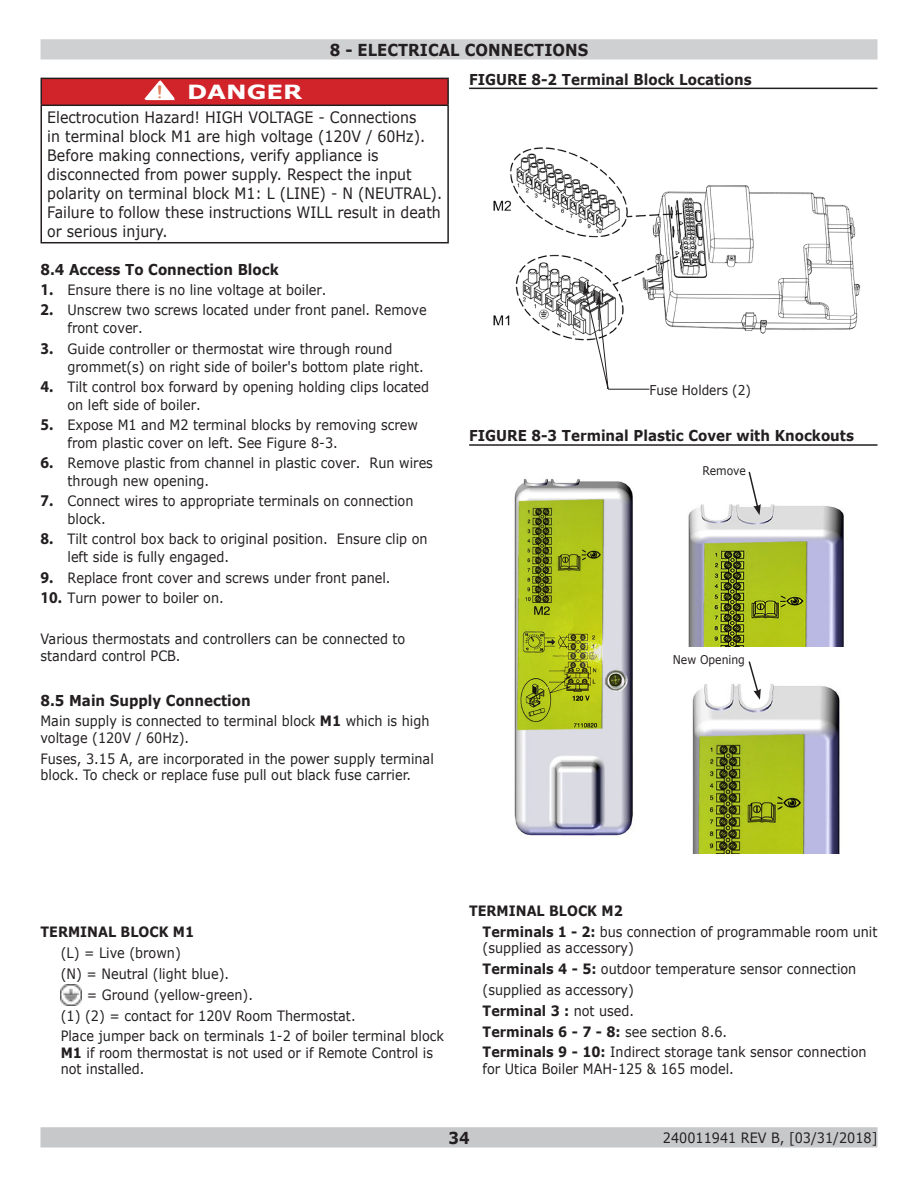
<style>
.page{position:relative;width:918px;height:1188px;background:#fff}
.page>*{position:absolute;margin:0;border:0;box-sizing:border-box;transform-origin:0 0}
.Body_text{font:700 21px "Courier New";color:#de815c;scale:.9 1}
.t1{font:700 19.5px "Verdana";color:#fff;scale:1.25 1}
.t2{font:700 16.5px "Verdana";color:#231f20;scale:.9 1}
.Warning_text{font:15.75px/18.9px "Verdana";color:#231f20;scale:.9 1}
.figure_caption{font:700 15px "Verdana";color:#231f20;scale:.9 1}
.Paragraph_Style_3{font:700 15px "Verdana";color:#231f20;scale:.9 1}
.t3{font:14.25px/18px "Verdana";color:#231f20;scale:.9 1}
.t4{font:700 14.25px "Verdana";color:#231f20;scale:.9 1}
.t5{font:13.5px "Verdana";color:#231f20;scale:.9 1}
.figure_text{font:12px "Verdana";color:#231f20;scale:.9 1}
.s1{font-family:"Myriad Pro";font-weight:700;font-size:16.5px}
.s2{font-weight:700}
.s3{font-weight:400}
</style>
<div class="page">
<div style="left:41px;top:1128px;width:836px;height:19px;background:#c7c8ca"></div>
<div style="left:40px;top:1127px;width:838px;height:21px;border:2px solid #c7c8ca"></div>
<div style="left:41px;top:40px;width:836px;height:19px;background:#cfd0d2"></div>
<div style="left:40px;top:39px;width:838px;height:20px;border:2px solid #cfd0d2"></div>
<img style="left:61px;top:985px;width:21px;height:21px">
<img style="left:493px;top:147px;width:368px;height:194px">
<hr style="left:469px;top:88px;width:409px;height:1px;background:#231f20">
<hr style="left:608px;top:389px;width:41px;height:1px;background:#231f20">
<svg style="left:583px;top:285px;width:27px;height:105px"></svg>
<div style="left:41px;top:78px;width:407px;height:27px;background:#d1232a"></div>
<hr style="left:40px;top:78px;width:409px;height:1px;background:#231f20">
<hr style="left:40px;top:79px;width:2px;height:26px;background:#231f20">
<hr style="left:447px;top:79px;width:2px;height:26px;background:#231f20">
<hr style="left:40px;top:105px;width:409px;height:1px;background:#231f20">
<hr style="left:40px;top:106px;width:2px;height:136px;background:#231f20">
<hr style="left:447px;top:106px;width:2px;height:136px;background:#231f20">
<hr style="left:40px;top:242px;width:409px;height:1px;background:#231f20">
<svg style="left:142px;top:79px;width:34px;height:26px"></svg>
<hr style="left:469px;top:444px;width:409px;height:2px;background:#231f20">
<img style="left:514px;top:479px;width:119px;height:357px">
<img style="left:692px;top:684px;width:148px;height:170px">
<img style="left:688px;top:504px;width:156px;height:143px">
<svg style="left:747px;top:471px;width:14px;height:44px"></svg>
<svg style="left:747px;top:661px;width:14px;height:39px"></svg>
<p class="t2" style="left:330px;top:38px;width:289px">8 - ELECTRICAL CONNECTIONS</p>
<p class="Body_text" style="left:154px;top:79px;width:14px">!</p>
<p class="t1" style="left:187px;top:78px;width:94px">DANGER</p>
<p class="Warning_text" style="left:47px;top:108px;width:440px">Electrocution Hazard! HIGH VOLTAGE - Connections<br>in terminal block M1 are high voltage (120V / 60Hz).<br>Before making connections, verify appliance is disconnected from power supply. Respect the input polarity on terminal block M1: L (LINE) - N (NEUTRAL).<br>Failure to follow these instructions WILL result in death or serious injury.</p>
<p class="Paragraph_Style_3" style="left:40px;top:259px;width:266px">8.4 Access To Connection Block</p>
<p class="t3" style="left:40px;top:281px;width:319px"><span class="s1">1.</span> Ensure there is no line voltage at boiler.</p>
<p class="t3" style="left:68px;top:301px;width:401px;text-indent:-27px"><span class="s1">2.</span> Unscrew two screws located under front panel. Remove front cover.</p>
<p class="t3" style="left:68px;top:339px;width:398px;text-indent:-27px"><span class="s1">3.</span> Guide controller or thermostat wire through round grommet(s) on right side of boiler's bottom plate right.</p>
<p class="t3" style="left:68px;top:377px;width:403px;text-indent:-27px"><span class="s1">4.</span> Tilt control box forward by opening holding clips located on left side of boiler.</p>
<p class="t3" style="left:68px;top:416px;width:391px;text-indent:-27px"><span class="s1">5.</span> Expose M1 and M2 terminal blocks by removing screw from plastic cover on left. See Figure 8-3.</p>
<p class="t3" style="left:68px;top:454px;width:408px;text-indent:-27px"><span class="s1">6.</span> Remove plastic from channel in plastic cover. Run wires through new opening.</p>
<p class="t3" style="left:68px;top:492px;width:386px;text-indent:-27px"><span class="s1">7.</span> Connect wires to appropriate terminals on connection block.</p>
<p class="t3" style="left:68px;top:530px;width:402px;text-indent:-27px"><span class="s1">8.</span> Tilt control box back to original position. Ensure clip on left side is fully engaged.</p>
<p class="t3" style="left:40px;top:568px;width:391px"><span class="s1">9.</span> Replace front cover and screws under front panel.</p>
<p class="t3" style="left:40px;top:588px;width:205px"><span class="s1">10.</span> Turn power to boiler on.</p>
<p class="t3" style="left:40px;top:631px;width:407px;line-height:16.5px">Various thermostats and controllers can be connected to standard control PCB.</p>
<p class="figure_caption" style="left:40px;top:689px;width:235px">8.5 Main Supply Connection</p>
<p class="t3" style="left:40px;top:713px;width:434px;line-height:16.5px">Main supply is connected to terminal block <span class="s2">M1</span> which is high voltage (120V / 60Hz).</p>
<p class="t3" style="left:40px;top:750px;width:439px;line-height:16.5px">Fuses, 3.15 A, are incorporated in the power supply terminal block. To check or replace fuse pull out black fuse carrier.</p>
<p class="figure_caption" style="left:469px;top:69px;width:316px">FIGURE 8-2 Terminal Block Locations</p>
<p class="t5" style="left:649px;top:381px;width:115px">Fuse Holders (2)</p>
<p class="figure_caption" style="left:469px;top:425px;width:429px">FIGURE 8-3 Terminal Plastic Cover with Knockouts</p>
<p class="figure_text" style="left:703px;top:462px;width:50px">Remove</p>
<p class="figure_text" style="left:673px;top:652px;width:82px">New Opening</p>
<p class="t4" style="left:40px;top:922px;width:172px">TERMINAL BLOCK M1</p>
<p class="t3" style="left:61px;top:944px;width:135px">(L) = Live (brown)</p>
<p class="t3" style="left:61px;top:965px;width:189px">(N) = Neutral (light blue).</p>
<p class="t3" style="left:87px;top:985px;width:186px">= Ground (yellow-green).</p>
<p class="t3" style="left:61px;top:1006px;width:329px">(1) (2) = contact for 120V Room Thermostat.</p>
<p class="t3" style="left:61px;top:1028px;width:428px;line-height:16.5px">Place jumper back on terminals 1-2 of boiler terminal block<br><span class="s2">M1</span> if room thermostat is not used or if Remote Control is not installed.</p>
<p class="t4" style="left:469px;top:901px;width:172px">TERMINAL BLOCK M2</p>
<p class="t3" style="left:483px;top:923px;width:440px;line-height:16.5px"><span class="s2">Terminals 1 - 2:</span> bus connection of programmable room unit (supplied as accessory)</p>
<p class="t3" style="left:483px;top:960px;width:417px"><span class="s2">Terminals 4 - 5:</span> outdoor temperature sensor connection</p>
<p class="t3" style="left:483px;top:981px;width:170px">(supplied as accessory)</p>
<p class="t4" style="left:483px;top:1000px;width:170px">Terminal 3 : <span class="s3">not used.</span></p>
<p class="t4" style="left:483px;top:1021px;width:273px">Terminals 6 - 7 - 8: <span class="s3">see section 8.6.</span></p>
<p class="t3" style="left:483px;top:1044px;width:428px;line-height:16.5px"><span class="s2">Terminals 9 - 10:</span> Indirect storage tank sensor connection for Utica Boiler MAH-125 &amp; 165 model.</p>
<p class="t2" style="left:448px;top:1126px;width:25px">34</p>
<p class="t3" style="left:663px;top:1129px;width:240px">240011941 REV B, [03/31/2018]</p>
</div>
